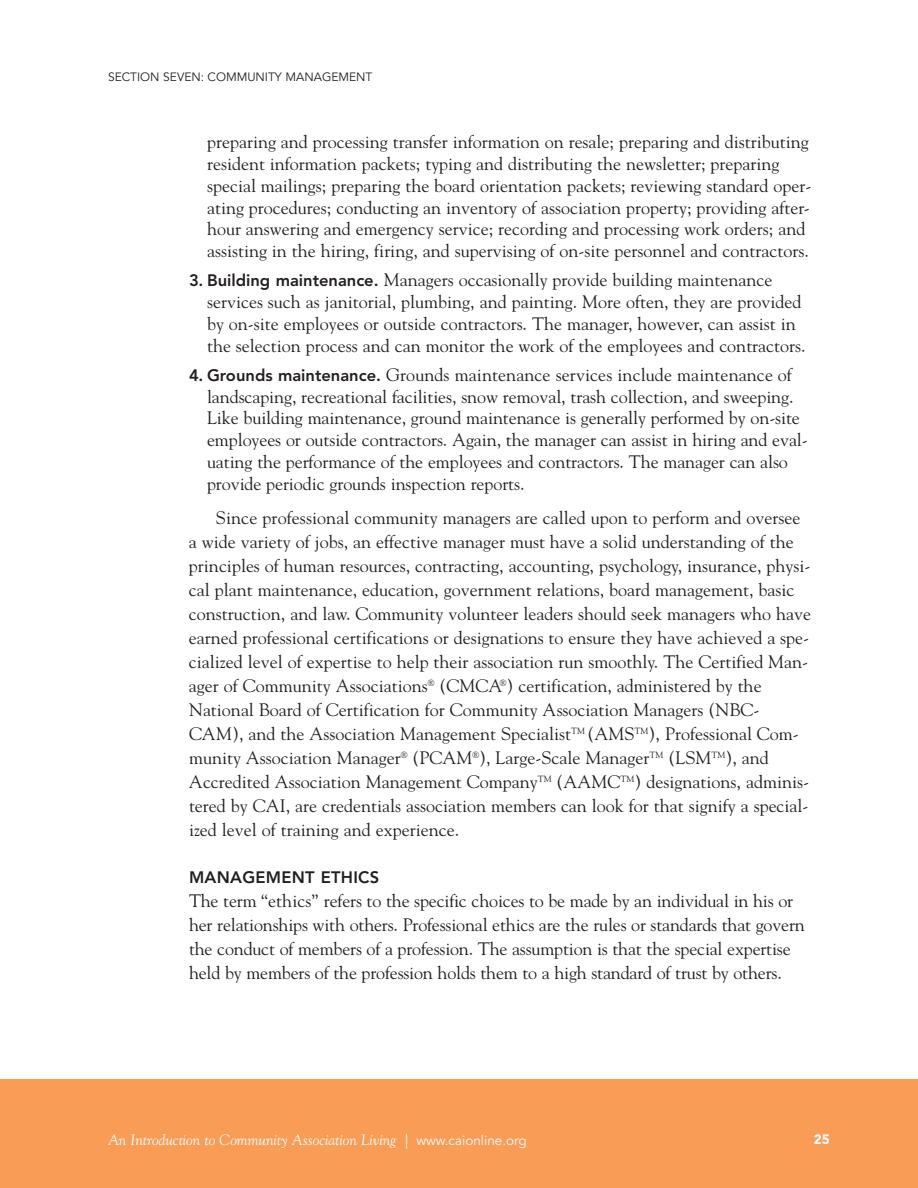
<style>
.page{position:relative;width:918px;height:1188px;background:#fff}
.page>*{position:absolute;margin:0;border:0;box-sizing:border-box;transform-origin:0 0}
.t1{font:18px/24px "Goudy";color:#231f20}
.t2{font:800 16.5px "Avenir";letter-spacing:.02em;color:#231f20}
.t3{font:italic 15px "Goudy";color:#fff}
.t4{font:900 13.5px "Avenir";color:#fff}
.t5{font:12px "Avenir";color:#231f20}
.s1{font-family:"Avenir";font-weight:800;font-size:16.5px}
.s2{font-family:"Adobe Garamond"}
.s3{font-family:"Avenir";font-style:normal;font-size:13.5px}
</style>
<div class="page">
<div style="left:0;top:1080px;width:918px;height:108px;background:#f89c56"></div>
<p class="t5" style="left:108px;top:72px;width:266px">SECTION SEVEN: COMMUNITY MANAGEMENT</p>
<p class="t1" style="left:207px;top:131px;width:606px;line-height:21.8px">preparing and processing transfer information on resale; preparing and distributing resident information packets; typing and distributing the newsletter; preparing special mailings; preparing the board orientation packets; reviewing standard oper&shy;ating procedures; conducting an inventory of association property; providing after&shy;hour answering and emergency service; recording and processing work orders; and assisting in the hiring, firing, and supervising of on-site personnel and contractors.</p>
<p class="t1" style="left:207px;top:269px;width:600px;line-height:21.8px;text-indent:-18px"><span class="s1">3. Building maintenance.</span> Managers occasionally provide building maintenance services such as janitorial, plumbing, and painting. More often, they are provided by on-site employees or outside contractors. The manager, however, can assist in the selection process and can monitor the work of the employees and contractors.</p>
<p class="t1" style="left:207px;top:364px;width:602px;line-height:21.8px;text-indent:-18px"><span class="s1">4. Grounds maintenance.</span> Grounds maintenance services include maintenance of landscaping, recreational facilities, snow removal, trash collection, and sweeping.<br>Like building maintenance, ground maintenance is generally performed by on-site employees or outside contractors. Again, the manager can assist in hiring and eval&shy;uating the performance of the employees and contractors. The manager can also provide periodic grounds inspection reports.</p>
<p class="t1" style="left:189px;top:506px;width:624px;text-indent:27px">Since professional community managers are called upon to perform and oversee a wide variety of jobs, an effective manager must have a solid understanding of the principles of human resources, contracting, accounting, psychology, insurance, physi&shy;cal plant maintenance, education, government relations, board management, basic construction, and law. Community volunteer leaders should seek managers who have earned professional certifications or designations to ensure they have achieved a spe&shy;cialized level of expertise to help their association run smoothly. The Certified Man&shy;ager of Community Associations<sup>®</sup> (CMCA<sup>®</sup>) certification, administered by the National Board of Certification for Community Association Managers (NBC-CAM), and the Association Management Specialist<sup>TM</sup> (AMS<sup>TM</sup>), Professional Com&shy;munity Association Manager<sup>®</sup> (PCAM<sup>®</sup>), Large-Scale Manager<sup>TM</sup> (LSM<sup>TM</sup>), and Accredited Association Management Company<sup>TM</sup> (AAMC<sup>TM</sup>) designations, adminis&shy;tered by CAI, are credentials association members can look for that signify a special&shy;ized level of training and experience.</p>
<p class="t2" style="left:189px;top:870px;width:192px">MANAGEMENT ETHICS</p>
<p class="t1" style="left:189px;top:889px;width:617px">The term “ethics” refers to the specific choices to be made by an individual in his or her relationships with others. Professional ethics are the rules or standards that govern the conduct of members of a profession. The assumption is that the special expertise held by members of the profession holds them to a high standard of trust by others.</p>
<p class="t3" style="left:108px;top:1131px;width:420px">An Introduction to Community Association Living <span class="s2">|</span> <span class="s3">www.caionline.org</span></p>
<p class="t4" style="left:814px;top:1134px;width:17px">25</p>
</div>
